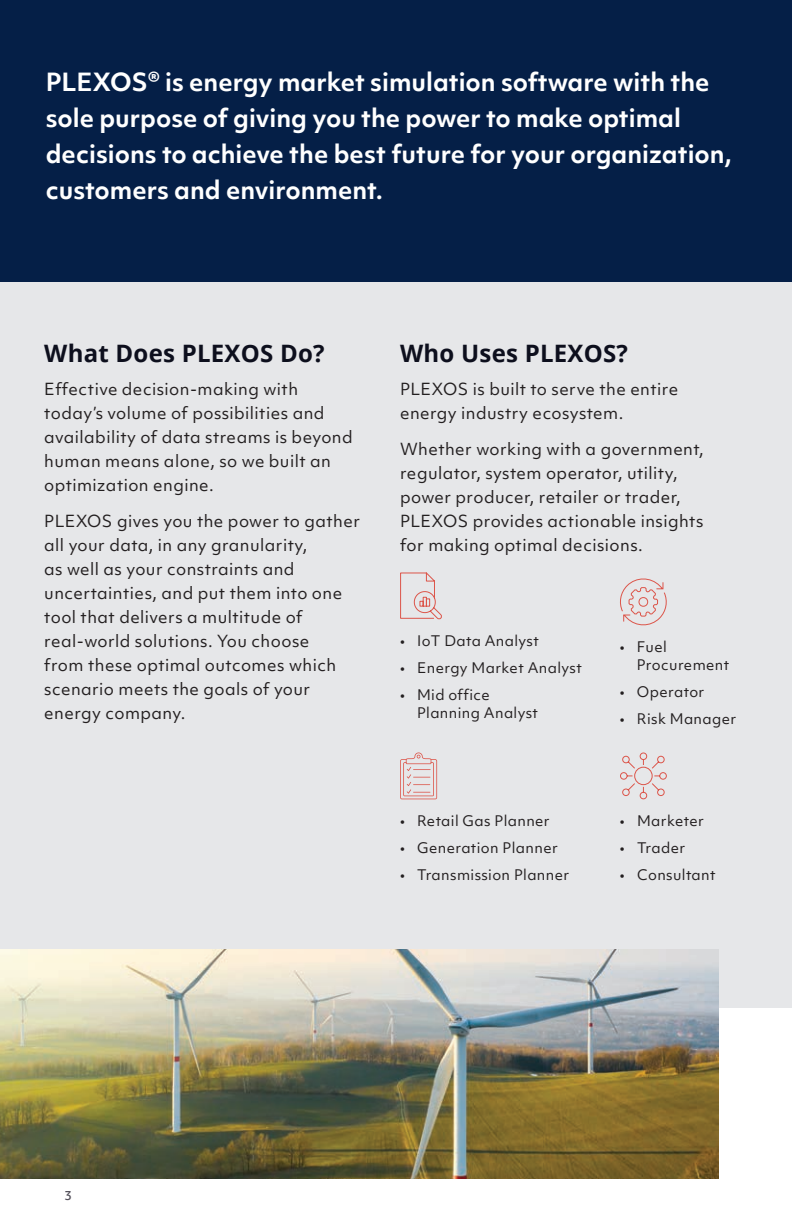
<style>
.page{position:relative;width:792px;height:1224px;background:#fff}
.page>*{position:absolute;margin:0;border:0;box-sizing:border-box;transform-origin:0 0}
.t1{font:700 24px/36px "Objektiv Mk 1";color:#fff}
.t2{font:700 24px "Open Sans";letter-spacing:.01em;color:#0d0f1d}
.t3{font:16px/24px "Objektiv Mk 1";letter-spacing:.025em;color:#231f20}
.t4{font:14px/18px "Objektiv Mk 1";letter-spacing:.025em;color:#231f20}
.t5{font:500 12px "Objektiv Mk 1";color:#55525c}
</style>
<div class="page">
<div style="left:0;top:0;width:792px;height:1007px;background:#e6e7e9"></div>
<div style="left:0;top:0;width:792px;height:281px;background:#051f47"></div>
<img style="left:0;top:950px;width:718px;height:229px">
<svg style="left:400px;top:572px;width:42px;height:48px"></svg>
<svg style="left:620px;top:752px;width:47px;height:48px"></svg>
<svg style="left:620px;top:578px;width:47px;height:48px"></svg>
<svg style="left:400px;top:752px;width:37px;height:47px"></svg>
<h1 class="t1" style="left:46px;top:64px;width:688px">PLEXOS® is energy market simulation software with the sole purpose of giving you the power to make optimal decisions to achieve the best future for your organization, customers and environment.</h1>
<h1 class="t2" style="left:44px;top:337px;width:282px">What Does PLEXOS Do?</h1>
<p class="t3" style="left:44px;top:377px;width:310px">Effective decision-making with today’s volume of possibilities and availability of data streams is beyond human means alone, so we built an optimization engine.</p>
<p class="t3" style="left:44px;top:509px;width:317px">PLEXOS gives you the power to gather all your data, in any granularity,<br>as well as your constraints and uncertainties, and put them into one tool that delivers a multitude of real-world solutions. You choose<br>from these optimal outcomes which scenario meets the goals of your energy company.</p>
<h1 class="t2" style="left:400px;top:337px;width:229px">Who Uses PLEXOS?</h1>
<p class="t3" style="left:400px;top:377px;width:280px">PLEXOS is built to serve the entire energy industry ecosystem.</p>
<p class="t3" style="left:400px;top:437px;width:305px">Whether working with a government, regulator, system operator, utility, power producer, retailer or trader, PLEXOS provides actionable insights for making optimal decisions.</p>
<p class="t4" style="left:400px;top:632px;width:140px">• IoT Data Analyst</p>
<p class="t4" style="left:400px;top:659px;width:183px">• Energy Market Analyst</p>
<p class="t4" style="left:417px;top:686px;width:123px;text-indent:-17px">• Mid office<br>Planning Analyst</p>
<p class="t4" style="left:400px;top:812px;width:151px">• Retail Gas Planner</p>
<p class="t4" style="left:400px;top:839px;width:159px">• Generation Planner</p>
<p class="t4" style="left:400px;top:866px;width:171px">• Transmission Planner</p>
<p class="t4" style="left:637px;top:638px;width:94px;text-indent:-17px">• Fuel<br>Procurement</p>
<p class="t4" style="left:620px;top:683px;width:86px">• Operator</p>
<p class="t4" style="left:620px;top:710px;width:118px">• Risk Manager</p>
<p class="t4" style="left:620px;top:812px;width:85px">• Marketer</p>
<p class="t4" style="left:620px;top:839px;width:67px">• Trader</p>
<p class="t4" style="left:620px;top:866px;width:97px">• Consultant</p>
<p class="t5" style="left:65px;top:1187px;width:9px">3</p>
</div>
